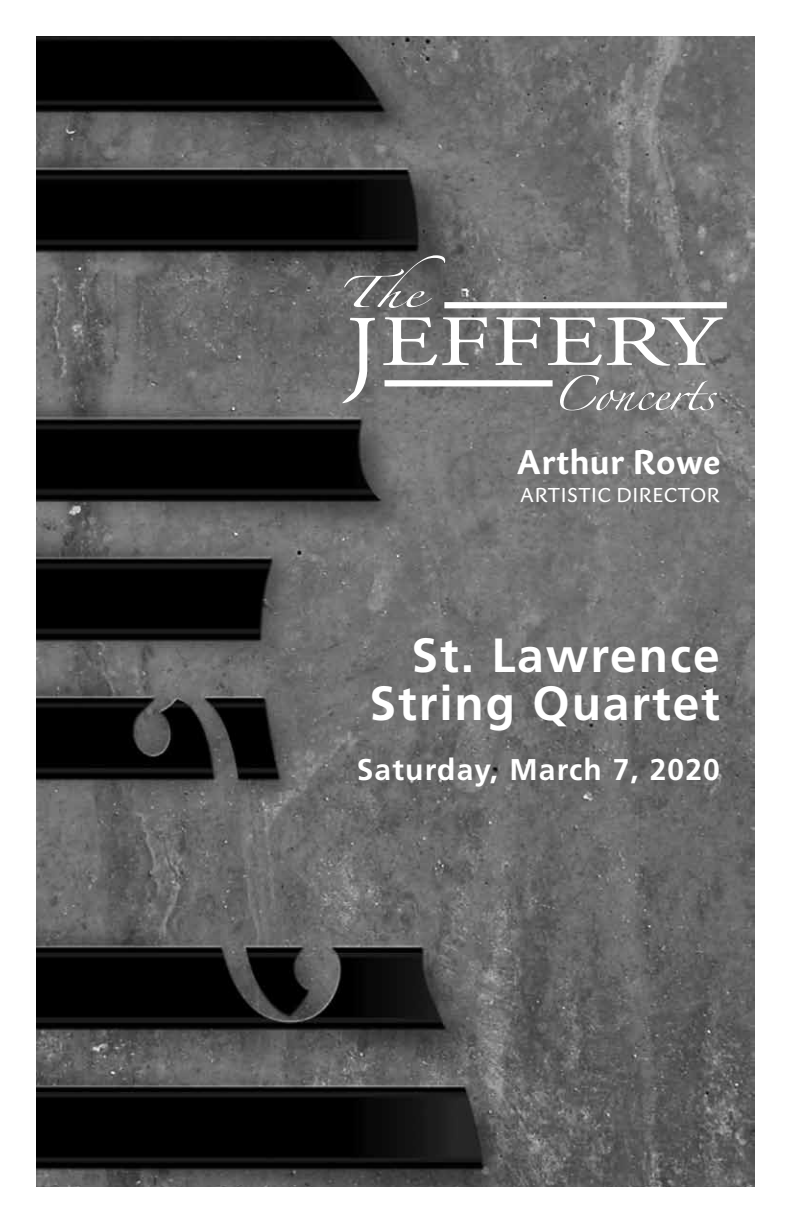
<style>
.page{position:relative;width:792px;height:1224px;background:#fff}
.page>*{position:absolute;margin:0;border:0;box-sizing:border-box;transform-origin:0 0}
.t1{font:700 48px/48px "Frutiger LT Std";letter-spacing:.04em;color:#fff;text-align:right}
.t2{font:700 34px "Sharik Sans";letter-spacing:.02em;color:#fff}
.t3{font:700 30px "Frutiger LT Std";letter-spacing:.04em;color:#fff}
.t4{font:20px "Sharik Sans";color:#fff}
</style>
<div class="page">
<img style="left:36px;top:36px;width:718px;height:1150px">
<svg style="left:383px;top:317px;width:104px;height:48px"></svg>
<svg style="left:495px;top:317px;width:45px;height:48px"></svg>
<svg style="left:548px;top:317px;width:175px;height:49px"></svg>
<svg style="left:342px;top:318px;width:33px;height:85px"></svg>
<div style="left:444px;top:302px;width:283px;height:6px;background:#fff"></div>
<div style="left:385px;top:380px;width:168px;height:6px;background:#fff"></div>
<svg style="left:344px;top:255px;width:101px;height:53px;background:#6d6d6d"></svg>
<svg style="left:560px;top:375px;width:157px;height:36px;background:#8b8b8b"></svg>
<p class="t2" style="left:517px;top:437px;width:205px">Arthur Rowe</p>
<p class="t4" style="left:520px;top:481px;width:201px">ARTISTIC DIRECTOR</p>
<p class="t1" style="left:370px;top:631px;width:352px">St. Lawrence<br>String Quartet</p>
<p class="t3" style="left:357px;top:752px;width:365px">Saturday, March 7, 2020</p>
</div>
